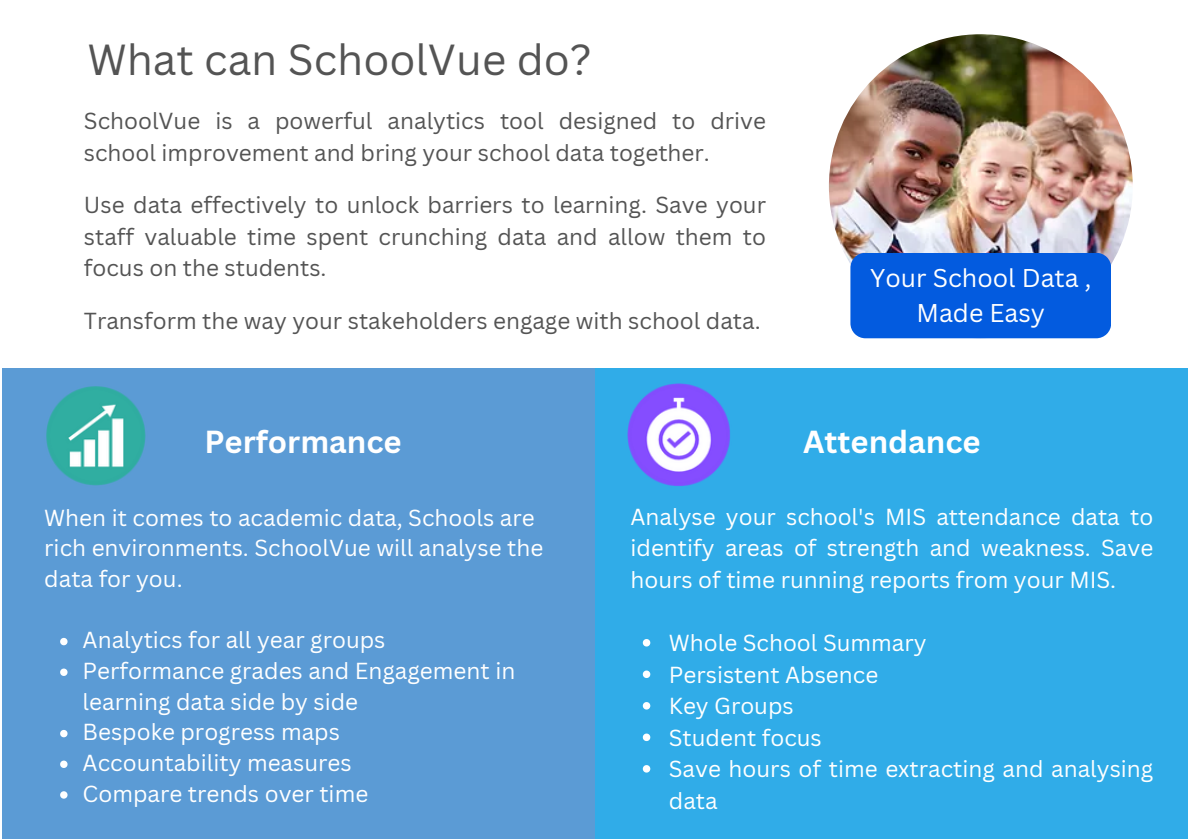
<style>
.page{position:relative;width:1191px;height:839px;background:#fff}
.page>*{position:absolute;margin:0;border:0;box-sizing:border-box;transform-origin:0 0}
.t1{font:42.2px "Canva Sans";color:#545454}
.t2{font:700 31px "Canva Sans";color:#fff}
.t3{font:25px/34.4px "Canva Sans";color:#fff;text-align:center}
.t4{font:22.6px/31.6px "Canva Sans";color:#fff}
.t5{font:22.6px/31.6px "Canva Sans";color:#545454}
</style>
<div class="page">
<div style="left:2px;top:368px;width:593px;height:470px;background:#5b9bd5"></div>
<div style="left:595px;top:368px;width:593px;height:470px;background:#30ace8"></div>
<svg style="left:643px;top:639px;width:7px;height:7px"></svg>
<svg style="left:643px;top:670px;width:7px;height:8px"></svg>
<svg style="left:643px;top:702px;width:7px;height:7px"></svg>
<svg style="left:643px;top:733px;width:7px;height:8px"></svg>
<svg style="left:643px;top:765px;width:7px;height:7px"></svg>
<img style="left:46px;top:386px;width:100px;height:100px">
<img style="left:627px;top:383px;width:103px;height:103px">
<img style="left:829px;top:34px;width:304px;height:304px;border-radius:50%">
<div style="left:850px;top:253px;width:261px;height:85px;background:#035bdf"></div>
<svg style="left:60px;top:638px;width:8px;height:7px"></svg>
<svg style="left:60px;top:668px;width:8px;height:8px"></svg>
<svg style="left:60px;top:730px;width:8px;height:7px"></svg>
<svg style="left:60px;top:760px;width:8px;height:8px"></svg>
<svg style="left:60px;top:791px;width:8px;height:7px"></svg>
<p class="t1" style="left:87px;top:30px;width:506px">What can SchoolVue do?</p>
<p class="t5" style="left:84px;top:105px;width:684px">SchoolVue is a powerful analytics tool designed to drive school improvement and bring your school data together.</p>
<p class="t5" style="left:84px;top:189px;width:684px;text-align:justify">Use data effectively to unlock barriers to learning. Save your staff valuable time spent crunching data and allow them to focus on the students.</p>
<p class="t5" style="left:84px;top:304px;width:678px">Transform the way your stakeholders engage with school data.</p>
<p class="t3" style="left:870px;top:260px;width:223px">Your School Data ,<br>Made Easy</p>
<p class="t2" style="left:204px;top:420px;width:199px">Performance</p>
<p class="t2" style="left:803px;top:420px;width:179px">Attendance</p>
<p class="t4" style="left:44px;top:501px;width:501px;line-height:30.6px">When it comes to academic data, Schools are rich environments. SchoolVue will analyse the data for you.</p>
<p class="t4" style="left:83px;top:624px;width:304px">Analytics for all year groups</p>
<h2 class="t4" style="left:83px;top:655px;width:434px;line-height:30.6px">Performance grades and Engagement in learning data side by side</h2>
<p class="t4" style="left:83px;top:715px;width:259px">Bespoke progress maps</p>
<p class="t4" style="left:83px;top:746px;width:271px">Accountability measures</p>
<p class="t4" style="left:83px;top:777px;width:287px">Compare trends over time</p>
<h1 class="t4" style="left:631px;top:500px;width:524px;text-align:justify">Analyse your school's MIS attendance data to identify areas of strength and weakness. Save hours of time running reports from your MIS.</h1>
<p class="t4" style="left:669px;top:626px;width:259px">Whole School Summary</p>
<p class="t4" style="left:669px;top:658px;width:211px">Persistent Absence</p>
<p class="t4" style="left:669px;top:689px;width:126px">Key Groups</p>
<p class="t4" style="left:669px;top:721px;width:155px">Student focus</p>
<p class="t4" style="left:669px;top:752px;width:486px">Save hours of time extracting and analysing data</p>
</div>
